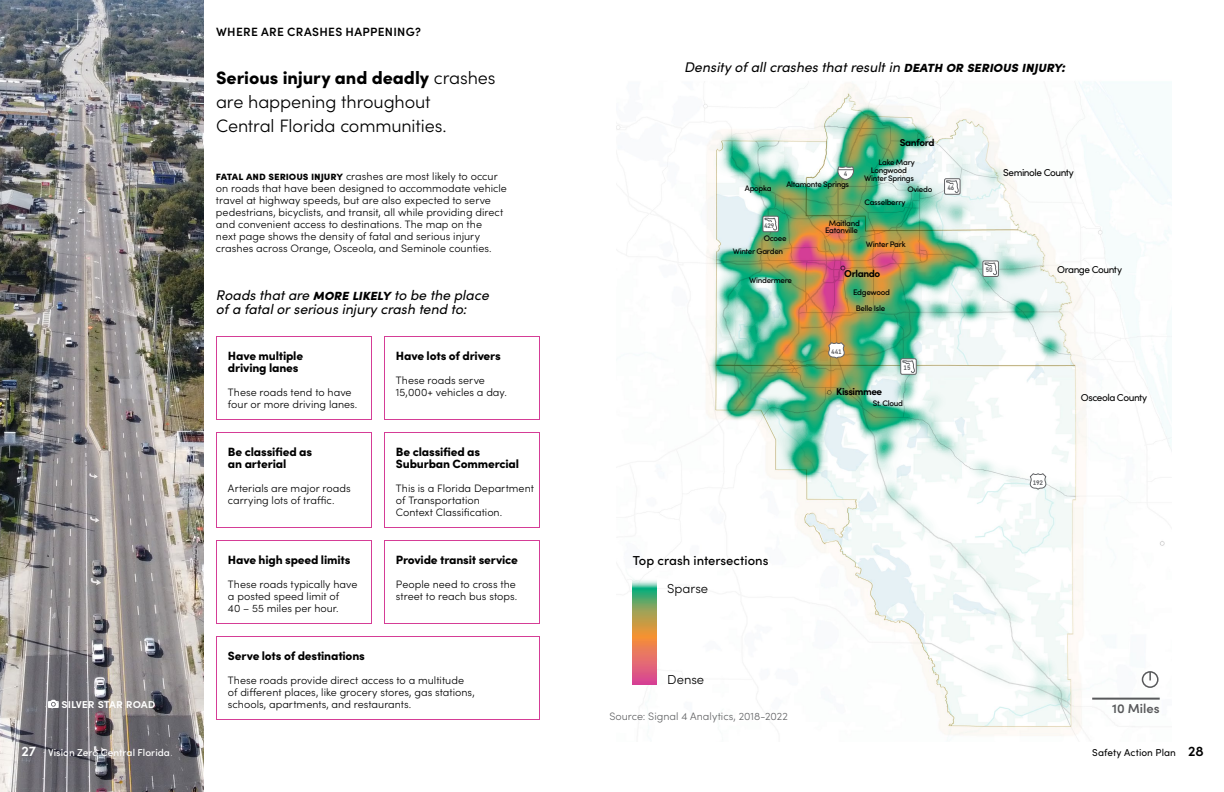
<style>
.page{position:relative;width:1224px;height:792px;background:#fff}
.page>*{position:absolute;margin:0;border:0;box-sizing:border-box;transform-origin:0 0}
.t1{font:300 18px/24px "Sofia Pro";letter-spacing:-.005em;color:#000}
.t2{font:italic 14px/14px "Sofia Pro";color:#000}
.t3{font:600 14px "Sofia Pro";color:#000}
.t4{font:500 13px "Sofia Pro";color:#000}
.t5{font:300 13px "Sofia Pro";color:#000}
.t6{font:600 13px "Sofia Pro";color:#58595b}
.t7{font:900 12px/12px "Sofia Pro";letter-spacing:-.015em;color:#000}
.t8{font:600 12px "Sofia Pro";letter-spacing:.03em;color:#000}
.t9{font:600 12px "Sofia Pro";letter-spacing:-.01em;color:#fff}
.t10{font:300 10.8px/12px "Sofia Pro";color:#000}
.t11{font:300 10.8px "Sofia Pro";color:#636466}
.t12{font:10px "Sofia Pro";letter-spacing:-.045em;color:#000}
.t13{font:500 10px "Sofia Pro";letter-spacing:.005em;color:#fff}
.t14{font:700 10px "Sofia Pro";letter-spacing:-.045em;color:#000}
.t15{font:10px "Sofia Pro";letter-spacing:.005em;color:#000}
.t16{font:500 8px/7.2px "Sofia Pro";letter-spacing:-.035em;color:#000}
.t17{font:700 6.5px "Grandview";letter-spacing:-.01em;color:#636467}
.s1{font-weight:900}
.s2{font-weight:600;font-size:14px}
</style>
<div class="page">
<img style="left:0;top:0;width:204px;height:792px">
<img style="left:616px;top:82px;width:556px;height:654px">
<svg style="left:828px;top:342px;width:17px;height:17px"></svg>
<svg style="left:1029px;top:473px;width:18px;height:17px"></svg>
<svg style="left:837px;top:166px;width:17px;height:14px"></svg>
<div style="left:944px;top:178px;width:16px;height:17px;border:1px solid #636467;border-radius:2px"></div>
<svg style="left:946px;top:172px;width:13px;height:25px"></svg>
<div style="left:900px;top:358px;width:17px;height:17px;border:1px solid #636467;border-radius:2px"></div>
<svg style="left:902px;top:352px;width:13px;height:25px"></svg>
<div style="left:983px;top:261px;width:16px;height:16px;border:1px solid #636467;border-radius:2px"></div>
<svg style="left:984px;top:255px;width:13px;height:24px"></svg>
<div style="left:763px;top:216px;width:16px;height:16px;border:1px solid #636467;border-radius:2px"></div>
<svg style="left:764px;top:210px;width:13px;height:24px"></svg>
<img style="left:633px;top:578px;width:24px;height:107px">
<div style="left:1142px;top:671px;width:17px;height:17px;border:2px solid #58595b;border-radius:50%"></div>
<svg style="left:1149px;top:672px;width:2px;height:8px"></svg>
<hr style="left:1092px;top:698px;width:68px;height:2px;background:#58595b">
<div style="left:216px;top:336px;width:156px;height:84px;border:1px solid #d53d96"></div>
<div style="left:216px;top:432px;width:156px;height:96px;border:1px solid #d53d96"></div>
<div style="left:216px;top:636px;width:324px;height:84px;border:1px solid #d53d96"></div>
<div style="left:384px;top:336px;width:156px;height:84px;border:1px solid #d53d96"></div>
<div style="left:384px;top:432px;width:156px;height:96px;border:1px solid #d53d96"></div>
<div style="left:216px;top:540px;width:156px;height:84px;border:1px solid #d53d96"></div>
<div style="left:384px;top:540px;width:156px;height:84px;border:1px solid #d53d96"></div>
<svg style="left:48px;top:700px;width:11px;height:8px"></svg>
<p class="t9" style="left:62px;top:695px;width:95px">silver star road</p>
<p class="t8" style="left:216px;top:23px;width:206px">WHERE ARE CRASHES HAPPENING?</p>
<h1 class="t1" style="left:216px;top:65px;width:281px"><span class="s1">Serious injury and deadly</span> crashes are happening throughout<br>Central Florida communities.</h1>
<p class="t10" style="left:216px;top:170px;width:292px"><span class="s1">fatal and serious injury</span> crashes are most likely to occur on roads that have been designed to accommodate vehicle travel at highway speeds, but are also expected to serve pedestrians, bicyclists, and transit, all while providing direct and convenient access to destinations. The map on the<br>next page shows the density of fatal and serious injury crashes across Orange, Osceola, and Seminole counties.</p>
<p class="t2" style="left:216px;top:287px;width:274px">Roads that are <span class="s1">MORE LIKELY</span> to be the place of a fatal or serious injury crash tend to:</p>
<p class="t7" style="left:228px;top:349px;width:77px">Have multiple driving lanes</p>
<p class="t10" style="left:228px;top:386px;width:131px">These roads tend to have four or more driving lanes.</p>
<p class="t7" style="left:228px;top:445px;width:86px">Be classified as an arterial</p>
<p class="t10" style="left:228px;top:482px;width:124px">Arterials are major roads carrying lots of traffic.</p>
<p class="t7" style="left:396px;top:349px;width:106px">Have lots of drivers</p>
<p class="t10" style="left:396px;top:374px;width:112px">These roads serve<br>15,000+ vehicles a day.</p>
<p class="t7" style="left:396px;top:445px;width:125px">Be classified as<br>Suburban Commercial</p>
<p class="t10" style="left:396px;top:482px;width:139px">This is a Florida Department of Transportation<br>Context Classification.</p>
<p class="t7" style="left:228px;top:553px;width:124px">Have high speed limits</p>
<p class="t10" style="left:228px;top:578px;width:131px">These roads typically have a posted speed limit of<br>40 – 55 miles per hour.</p>
<p class="t7" style="left:396px;top:553px;width:124px">Provide transit service</p>
<p class="t10" style="left:396px;top:578px;width:123px">People need to cross the street to reach bus stops.</p>
<p class="t7" style="left:228px;top:649px;width:138px">Serve lots of destinations</p>
<p class="t10" style="left:228px;top:674px;width:248px">These roads provide direct access to a multitude of different places, like grocery stores, gas stations, schools, apartments, and restaurants.</p>
<p class="t2" style="left:684px;top:59px;width:383px">Density of all crashes that result in <span class="s1">DEATH OR SERIOUS INJURY:</span></p>
<p class="t16" style="left:745px;top:184px;width:28px">Apopka</p>
<p class="t17" style="left:764px;top:220px;width:12px">429</p>
<p class="t17" style="left:844px;top:169px;width:5px">4</p>
<p class="t16" style="left:786px;top:180px;width:64px">Altamonte Springs</p>
<p class="t14" style="left:900px;top:135px;width:36px">Sanford</p>
<p class="t16" style="left:871px;top:159px;width:46px;text-indent:8px">Lake Mary<br>Longwood</p>
<p class="t16" style="left:864px;top:174px;width:51px">Winter Springs</p>
<p class="t16" style="left:864px;top:198px;width:43px">Casselberry</p>
<p class="t16" style="left:907px;top:185px;width:27px">Oviedo</p>
<p class="t16" style="left:829px;top:219px;width:33px">Maitland</p>
<p class="t16" style="left:825px;top:226px;width:34px">Eatonville</p>
<p class="t16" style="left:733px;top:232px;width:55px;line-height:12.7px;text-indent:31px">Ocoee<br>Winter Garden</p>
<p class="t16" style="left:749px;top:276px;width:44px">Windermere</p>
<p class="t16" style="left:866px;top:240px;width:41px">Winter Park</p>
<p class="t14" style="left:844px;top:266px;width:37px">Orlando</p>
<p class="t16" style="left:853px;top:284px;width:38px;line-height:15.6px;text-align:center">Edgewood<br>Belle Isle</p>
<p class="t17" style="left:947px;top:183px;width:9px">46</p>
<p class="t17" style="left:831px;top:346px;width:12px">441</p>
<p class="t17" style="left:904px;top:363px;width:8px">15</p>
<p class="t14" style="left:836px;top:384px;width:48px">Kissimmee</p>
<p class="t16" style="left:873px;top:399px;width:32px">St. Cloud</p>
<p class="t4" style="left:633px;top:551px;width:137px">Top crash intersections</p>
<p class="t5" style="left:667px;top:580px;width:42px">Sparse</p>
<p class="t5" style="left:667px;top:670px;width:39px">Dense</p>
<p class="t11" style="left:609px;top:708px;width:180px">Source: Signal 4 Analytics, 2018-2022</p>
<p class="t12" style="left:1003px;top:166px;width:72px">Seminole County</p>
<p class="t17" style="left:986px;top:265px;width:8px">50</p>
<p class="t12" style="left:1057px;top:262px;width:66px">Orange County</p>
<p class="t17" style="left:1033px;top:477px;width:12px">192</p>
<p class="t12" style="left:1081px;top:391px;width:68px">Osceola County</p>
<p class="t6" style="left:1112px;top:698px;width:49px">10 Miles</p>
<p class="t13" style="left:22px;top:745px;width:150px"><span class="s2">27</span> Vision Zero Central Florida</p>
<p class="t3" style="left:1188px;top:741px;width:17px">28</p>
<p class="t15" style="left:1092px;top:745px;width:85px">Safety Action Plan</p>
</div>
